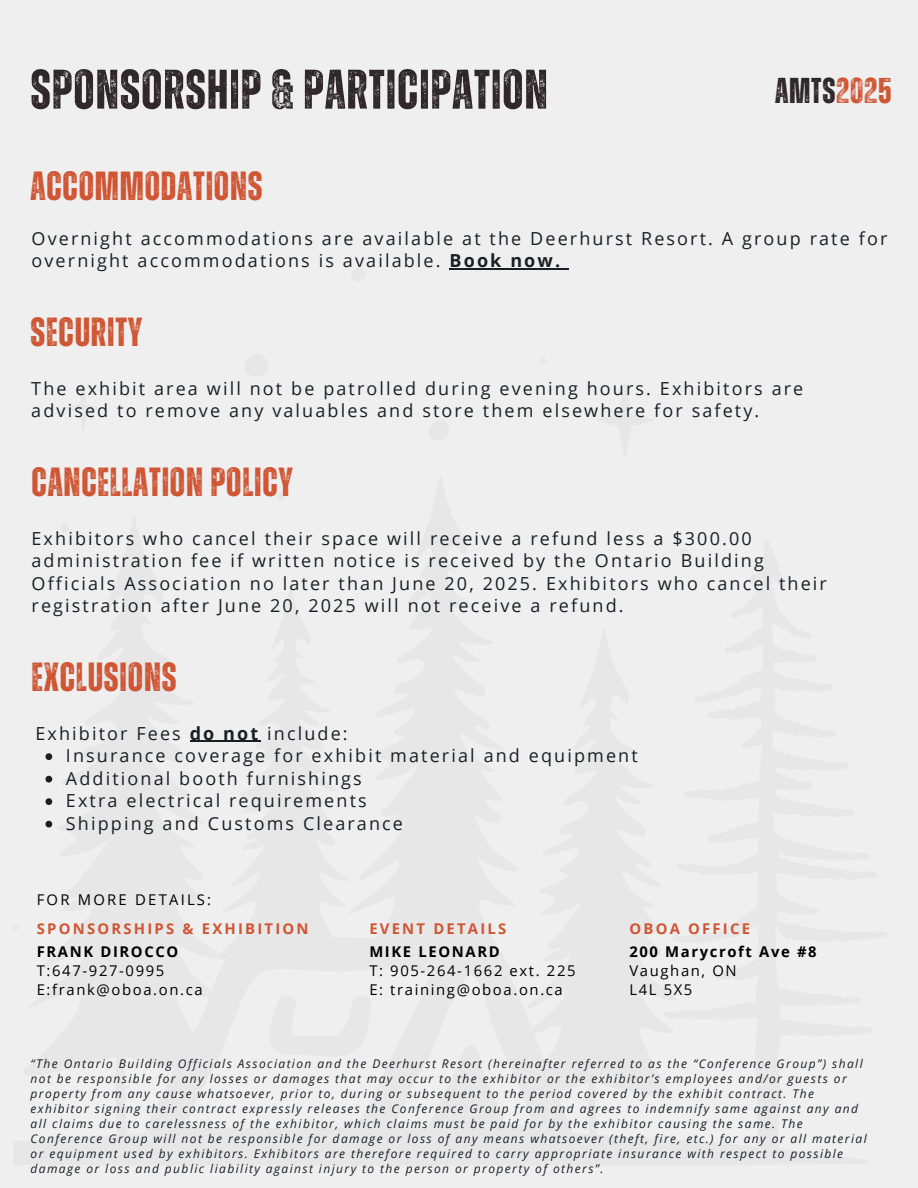
<style>
.page{position:relative;width:918px;height:1188px;background:#efefef}
.page>*{position:absolute;margin:0;border:0;box-sizing:border-box;transform-origin:0 0}
.t1{font:700 55.65px "Zuume Rough";letter-spacing:.02em;color:#2f272a}
.t2{font:700 40.65px "Zuume Rough";letter-spacing:.02em;color:#cf5533}
.t3{font:700 36px "Zuume Rough";letter-spacing:.02em;color:#2f272a}
.t4{font:18px/22.5px "Open Sans";letter-spacing:.12em;color:#1b1e23}
.t5{font:14.85px/19.2px "Open Sans";letter-spacing:.11em;color:#000}
.t6{font:700 14.85px "Open Sans";letter-spacing:.15em;color:#cf5533}
.t7{font:700 14.85px "Open Sans";letter-spacing:.11em;color:#000}
.t8{font:14.85px "Open Sans";letter-spacing:.15em;color:#000}
.t9{font:italic 12px/15px "Open Sans";letter-spacing:.12em;color:#1b1e23}
.s1{color:#cf5533}
.s2{font-weight:700}
</style>
<div class="page">
<hr style="left:450px;top:269px;width:112px;height:1px;background:#1b1e23">
<p class="t1" style="left:31px;top:64px;width:519px">SPONSORSHIP &amp; PARTICIPATION</p>
<h3 class="t3" style="left:775px;top:74px;width:118px">AMTS<span class="s1">2025</span></h3>
<p class="t2" style="left:31px;top:168px;width:234px">ACCOMMODATIONS</p>
<h4 class="t4" style="left:32px;top:227px;width:857px">Overnight accommodations are available at the Deerhurst Resort. A group rate for overnight accommodations is available. <span class="s2">Book now.</span></h4>
<p class="t2" style="left:31px;top:313px;width:113px">SECURITY</p>
<p class="t4" style="left:31px;top:377px;width:774px">The exhibit area will not be patrolled during evening hours. Exhibitors are advised to remove any valuables and store them elsewhere for safety.</p>
<h4 class="t2" style="left:32px;top:464px;width:263px">CANCELLATION POLICY</h4>
<p class="t4" style="left:32px;top:527px;width:797px">Exhibitors who cancel their space will receive a refund less a $300.00 administration fee if written notice is received by the Ontario Building Officials Association no later than June 20, 2025. Exhibitors who cancel their registration after June 20, 2025 will not receive a refund.</p>
<h4 class="t2" style="left:32px;top:659px;width:146px">EXCLUSIONS</h4>
<p class="t4" style="left:35px;top:722px;width:314px">Exhibitor Fees <span class="s2">do not</span> include:</p>
<h4 class="t4" style="left:66px;top:744px;width:573px">Insurance coverage for exhibit material and equipment</h4>
<p class="t4" style="left:66px;top:767px;width:297px">Additional booth furnishings</p>
<p class="t4" style="left:66px;top:789px;width:302px">Extra electrical requirements</p>
<p class="t4" style="left:66px;top:812px;width:339px">Shipping and Customs Clearance</p>
<h6 class="t8" style="left:37px;top:889px;width:176px">FOR MORE DETAILS:</h6>
<p class="t6" style="left:37px;top:918px;width:273px">SPONSORSHIPS &amp; EXHIBITION</p>
<p class="t6" style="left:369px;top:918px;width:138px">EVENT DETAILS</p>
<p class="t6" style="left:629px;top:918px;width:122px">OBOA OFFICE</p>
<p class="t7" style="left:37px;top:941px;width:143px">FRANK DIROCCO</p>
<p class="t5" style="left:37px;top:961px;width:167px">T:647-927-0995<br>E:frank@oboa.on.ca</p>
<h5 class="t7" style="left:369px;top:941px;width:132px">MIKE LEONARD</h5>
<h5 class="t5" style="left:369px;top:960px;width:208px">T: 905-264-1662 ext. 225</h5>
<h5 class="t5" style="left:369px;top:979px;width:195px">E: training@oboa.on.ca</h5>
<p class="t7" style="left:629px;top:942px;width:189px">200 Marycroft Ave #8</p>
<p class="t5" style="left:629px;top:961px;width:109px">Vaughan, ON</p>
<p class="t5" style="left:629px;top:980px;width:65px">L4L 5X5</p>
<p class="t9" style="left:31px;top:1056px;width:838px">“The Ontario Building Officials Association and the Deerhurst Resort (hereinafter referred to as the “Conference Group”) shall not be responsible for any losses or damages that may occur to the exhibitor or the exhibitor’s employees and/or guests or property from any cause whatsoever, prior to, during or subsequent to the period covered by the exhibit contract. The exhibitor signing their contract expressly releases the Conference Group from and agrees to indemnify same against any and all claims due to carelessness of the exhibitor, which claims must be paid for by the exhibitor causing the same. The Conference Group will not be responsible for damage or loss of any means whatsoever (theft, fire, etc.) for any or all material or equipment used by exhibitors. Exhibitors are therefore required to carry appropriate insurance with respect to possible damage or loss and public liability against injury to the person or property of others”.</p>
</div>
